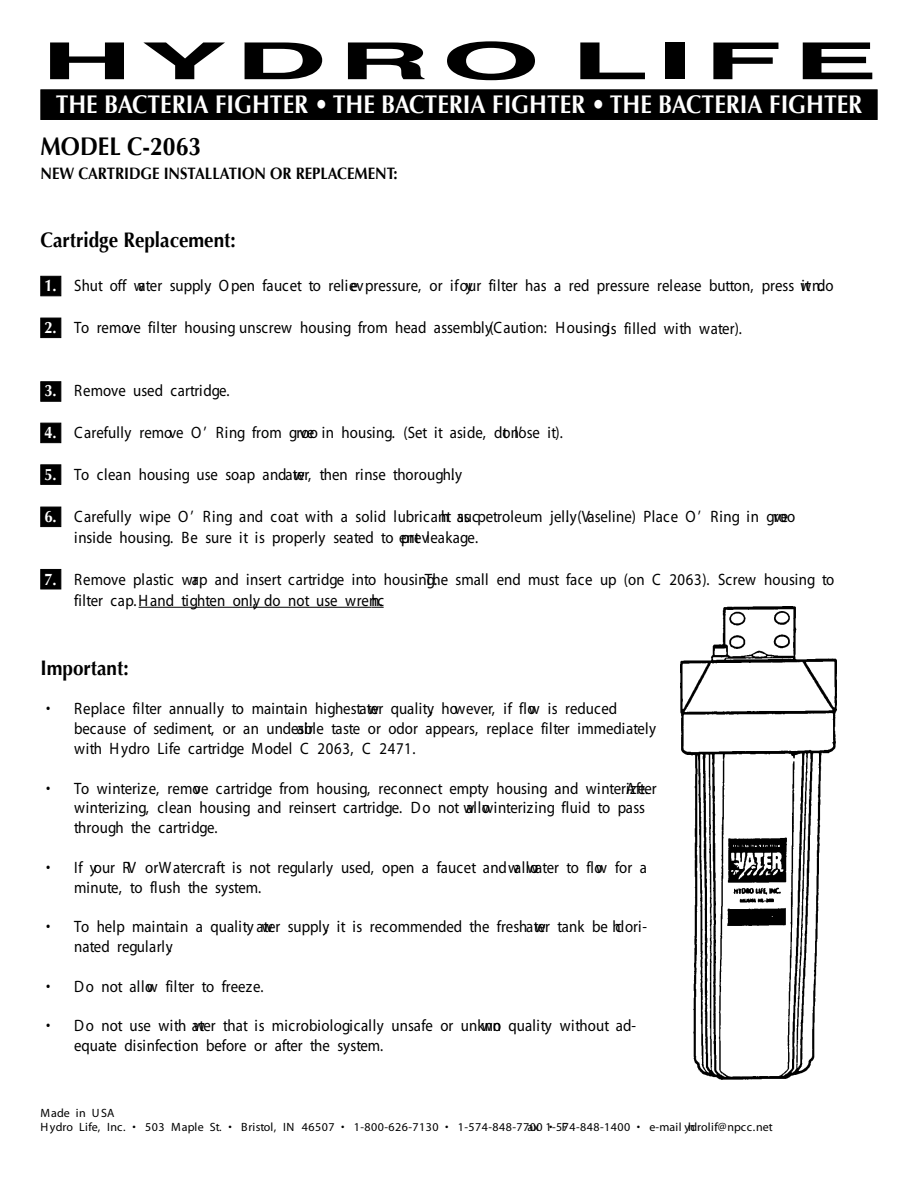
<style>
.page{position:relative;width:918px;height:1188px;background:#fff}
.page>*{position:absolute;margin:0;border:0;box-sizing:border-box;transform-origin:0 0}
.t1{font:700 51px "Helvetica";letter-spacing:.085em;color:#000;scale:2.5 1}
.t2{font:700 25.5px "Optima";color:#fff;scale:.9 1}
.t3{font:700 25.5px "Optima";color:#000;scale:.9 1}
.t4{font:700 21px "Optima";color:#000;scale:.9 1}
.t5{font:16.5px/19.8px "Myriad";color:#000;scale:.9 1}
.t6{font:700 16.5px "Optima";color:#000;scale:.9 1}
.t7{font:12px/14.4px "Myriad";letter-spacing:.045em;color:#000}
.s1{font-family:"Optima";font-weight:700;color:#fff}
</style>
<div class="page">
<div style="left:40px;top:276px;width:21px;height:20px;background:#000;border:1px solid #000"></div>
<img style="left:680px;top:606px;width:157px;height:474px">
<div style="left:40px;top:318px;width:21px;height:20px;background:#000;border:1px solid #000"></div>
<div style="left:40px;top:381px;width:21px;height:21px;background:#000;border:1px solid #000"></div>
<div style="left:40px;top:423px;width:21px;height:20px;background:#000;border:1px solid #000"></div>
<div style="left:40px;top:464px;width:21px;height:21px;background:#000;border:1px solid #000"></div>
<div style="left:40px;top:507px;width:21px;height:20px;background:#000;border:1px solid #000"></div>
<div style="left:40px;top:569px;width:21px;height:20px;background:#000;border:1px solid #000"></div>
<hr style="left:139px;top:607px;width:114px;height:1px;background:#000">
<hr style="left:253px;top:607px;width:118px;height:1px;background:#000">
<svg style="left:371px;top:607px;width:13px;height:1px"></svg>
<div style="left:41px;top:89px;width:836px;height:31px;background:#000;border:1px solid #000"></div>
<h1 class="t1" style="left:40px;top:26px;width:336px">HYDRO LIFE</h1>
<h2 class="t2" style="left:56px;top:90px;width:898px">THE BACTERIA FIGHTER • THE BACTERIA FIGHTER • THE BACTERIA FIGHTER</h2>
<h2 class="t3" style="left:40px;top:132px;width:180px">MODEL C-2063</h2>
<p class="t6" style="left:40px;top:164px;width:398px">NEW CARTRIDGE INSTALLATION OR REPLACEMENT:</p>
<p class="t4" style="left:40px;top:228px;width:219px">Cartridge Replacement:</p>
<p class="t5" style="left:44px;top:276px;width:879px"><span class="s1">1.</span> Shut off water supply. Open faucet to relievpressure, or ifoyur filter has a red pressure release button, press witnd. o</p>
<p class="t5" style="left:44px;top:318px;width:777px"><span class="s1">2.</span> To remove filter housing unscrew housing from head assemb.ly(Caution: Housingis filled with water).</p>
<p class="t5" style="left:44px;top:381px;width:207px"><span class="s1">3.</span> Remove used cartridge.</p>
<p class="t5" style="left:44px;top:423px;width:578px"><span class="s1">4.</span> Carefully remove O’ Ring from grvoeo in housing. (Set it aside, dot nlo’ se it).</p>
<p class="t5" style="left:44px;top:465px;width:466px"><span class="s1">5.</span> To clean housing use soap andatwer, then rinse thoroughl.y</p>
<p class="t5" style="left:74px;top:506px;width:803px;line-height:21px;text-indent:-30px"><span class="s1">6.</span> Carefully wipe O’ Ring and coat with a solid lubricanht asuscpetroleum jell.y(Vaseline) Place O’ Ring in gvroeo inside housing. Be sure it is properly seated to epnret vleakage.</p>
<p class="t5" style="left:74px;top:569px;width:846px;line-height:21px;text-indent:-30px"><span class="s1">7.</span> Remove plastic warp and insert cartridge into housinTgh. e small end must face up (on C 2063). Screw housing to filter cap.Hand tighten onl,y do not use wrenhc.</p>
<p class="t4" style="left:40px;top:655px;width:100px">Important:</p>
<p class="t5" style="left:74px;top:700px;width:648px;text-indent:-28px">• Replace filter annually to maintain highestatwer quality, however, if flow is reduced because of sediment, or an undeasbirle taste or odor appears, replace filter immediately with Hydro Life cartridge Model C 2063, C 2471.</p>
<p class="t5" style="left:74px;top:779px;width:649px;text-indent:-28px">• To winterize, remove cartridge from housing, reconnect empty housing and winteriAzfete. r winterizing, clean housing and reinsert cartridge. Do not wallowinterizing fluid to pass through the cartridge.</p>
<p class="t5" style="left:74px;top:858px;width:638px;text-indent:-28px">• If your RV orWatercraft is not regularly used, open a faucet andwallwoater to flow for a minute, to flush the system.</p>
<p class="t5" style="left:74px;top:917px;width:638px;text-indent:-28px">• To help maintain a quality awter supply, it is recommended the freshatwer tank be hclori&shy;nated regularly.</p>
<p class="t5" style="left:46px;top:977px;width:243px">• Do not allow filter to freeze.</p>
<p class="t5" style="left:74px;top:1016px;width:626px;text-indent:-28px">• Do not use with awter that is microbiologically unsafe or unkwnno quality without ad&shy;equate disinfection before or after the system.</p>
<p class="t7" style="left:40px;top:1106px;width:734px">Made in USA<br>Hydro Life, Inc. • 503 Maple St. • Bristol, IN 46507 • 1-800-626-7130 • 1-574-848-77a0x0 1•-5F74-848-1400 • e-mail yhdrolif@npcc.net</p>
</div>
